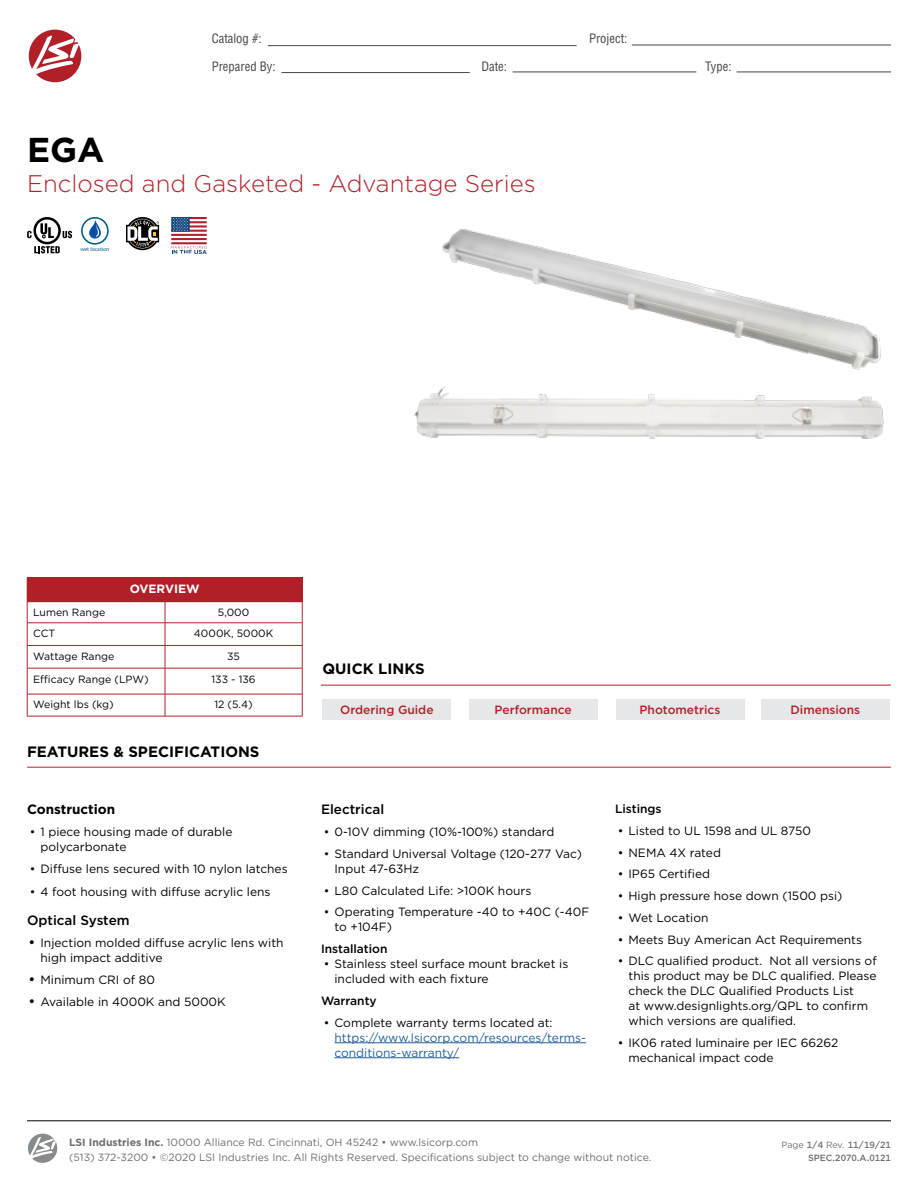
<style>
.page{position:relative;width:918px;height:1188px;background:#fff}
.page>*{position:absolute;margin:0;border:0;box-sizing:border-box;transform-origin:0 0}
.t1{font:700 34.5px "Gotham";color:#000}
.t2{font:300 24px "Gotham";color:#b12028}
.t3{font:700 15px "Gotham";color:#000}
.t4{font:500 13.5px "Gotham";color:#000}
.t5{font:700 13.5px "Gotham";color:#000}
.t6{font:condensed 12.6px "Helvetica";color:#474748}
.t7{font:12px/15px "Gotham";color:#000}
.t8{font:12px/15px "Gotham";color:#215e9e}
.t9{font:500 12px "Gotham";color:#b12028}
.t10{font:500 12px "Gotham";color:#000}
.t11{font:700 12px "Gotham";color:#fff}
.t12{font:10.5px/15px "Gotham";color:#706c6d}
.t13{font:10.5px "Gotham";color:#000}
.t14{font:500 9px/13.5px "Gotham";color:#6d6e71;text-align:right}
.t15{font:5.7px "Myriad Pro";color:#006189}
.s1{font-family:"Helvetica";font-stretch:condensed;font-size:12.75px}
.s2{font-weight:700}
.s3{font-weight:400}
</style>
<div class="page">
<hr style="left:268px;top:45px;width:309px;height:1px;background:#474748">
<hr style="left:632px;top:45px;width:259px;height:1px;background:#474748">
<hr style="left:513px;top:72px;width:183px;height:1px;background:#474748">
<hr style="left:737px;top:72px;width:154px;height:1px;background:#474748">
<hr style="left:282px;top:72px;width:188px;height:1px;background:#474748">
<div style="left:29px;top:30px;width:52px;height:52px;background:#b11f28;border-radius:50%"></div>
<svg style="left:31px;top:35px;width:49px;height:40px"></svg>
<svg style="left:28px;top:1134px;width:29px;height:29px"></svg>
<hr style="left:27px;top:1121px;width:864px;height:1px;background:#000">
<img style="left:442px;top:228px;width:439px;height:142px">
<hr style="left:27px;top:767px;width:864px;height:1px;background:#b12028">
<hr style="left:334px;top:1042px;width:252px;height:1px;background:#215e9e">
<hr style="left:334px;top:1057px;width:125px;height:1px;background:#215e9e">
<div style="left:27px;top:578px;width:275px;height:24px;background:#b12028"></div>
<hr style="left:27px;top:577px;width:138px;height:1px;background:#b12028">
<hr style="left:165px;top:577px;width:137px;height:1px;background:#b12028">
<hr style="left:27px;top:623px;width:138px;height:1px;background:#b12028">
<hr style="left:165px;top:623px;width:137px;height:1px;background:#b12028">
<hr style="left:27px;top:645px;width:138px;height:1px;background:#b12028">
<hr style="left:165px;top:645px;width:137px;height:1px;background:#b12028">
<hr style="left:27px;top:668px;width:138px;height:1px;background:#b12028">
<hr style="left:165px;top:668px;width:137px;height:1px;background:#b12028">
<hr style="left:27px;top:694px;width:138px;height:1px;background:#b12028">
<svg style="left:27px;top:602px;width:1px;height:114px"></svg>
<hr style="left:165px;top:694px;width:137px;height:1px;background:#b12028">
<svg style="left:165px;top:602px;width:1px;height:114px"></svg>
<svg style="left:302px;top:578px;width:1px;height:138px"></svg>
<hr style="left:27px;top:716px;width:138px;height:1px;background:#b12028">
<hr style="left:165px;top:716px;width:137px;height:1px;background:#b12028">
<hr style="left:321px;top:685px;width:570px;height:1px;background:#b12028">
<div style="left:322px;top:699px;width:129px;height:20px;background:#e6e7e8"></div>
<div style="left:469px;top:699px;width:129px;height:20px;background:#e6e7e8"></div>
<div style="left:616px;top:699px;width:128px;height:20px;background:#e6e7e8"></div>
<div style="left:761px;top:699px;width:129px;height:20px;background:#e6e7e8"></div>
<svg style="left:34px;top:246px;width:26px;height:7px"></svg>
<svg style="left:63px;top:231px;width:9px;height:7px"></svg>
<svg style="left:33px;top:217px;width:28px;height:27px"></svg>
<div style="left:36px;top:220px;width:22px;height:22px;background:#fff;border-radius:50%"></div>
<svg style="left:40px;top:223px;width:14px;height:15px"></svg>
<svg style="left:27px;top:231px;width:5px;height:7px"></svg>
<svg style="left:81px;top:217px;width:28px;height:28px"></svg>
<svg style="left:126px;top:217px;width:33px;height:33px"></svg>
<svg style="left:171px;top:246px;width:36px;height:7px"></svg>
<svg style="left:171px;top:219px;width:36px;height:22px"></svg>
<hr style="left:171px;top:234px;width:36px;height:2px;background:#b11f2c">
<hr style="left:171px;top:230px;width:36px;height:2px;background:#b11f2c">
<hr style="left:171px;top:242px;width:36px;height:2px;background:#b11f2c">
<hr style="left:171px;top:238px;width:36px;height:2px;background:#b11f2c">
<hr style="left:185px;top:225px;width:22px;height:3px;background:#b11f2c">
<hr style="left:185px;top:221px;width:22px;height:2px;background:#b11f2c">
<hr style="left:185px;top:217px;width:22px;height:2px;background:#b11f2c">
<div style="left:171px;top:217px;width:19px;height:15px;background:#14477d"></div>
<svg style="left:173px;top:218px;width:15px;height:13px"></svg>
<img style="left:414px;top:386px;width:470px;height:53px">
<p class="t6" style="left:212px;top:31px;width:51px">Catalog #:</p>
<p class="t6" style="left:589px;top:31px;width:40px">Project:</p>
<p class="t6" style="left:212px;top:59px;width:65px">Prepared By:</p>
<p class="t6" style="left:481px;top:59px;width:27px">Date:</p>
<p class="t6" style="left:705px;top:59px;width:28px">Type:</p>
<h1 class="t1" style="left:27px;top:127px;width:79px">EGA</h1>
<h2 class="t2" style="left:27px;top:168px;width:510px">Enclosed and Gasketed - Advantage Series</h2>
<p class="t15" style="left:80px;top:246px;width:31px">wet location</p>
<p class="t11" style="left:130px;top:581px;width:71px">OVERVIEW</p>
<p class="t13" style="left:33px;top:606px;width:74px">Lumen Range</p>
<p class="t13" style="left:218px;top:606px;width:33px">5,000</p>
<p class="t13" style="left:33px;top:627px;width:24px">CCT</p>
<p class="t13" style="left:194px;top:627px;width:81px">4000K, 5000K</p>
<p class="t13" style="left:33px;top:649px;width:83px">Wattage Range</p>
<p class="t13" style="left:227px;top:649px;width:14px">35</p>
<p class="t13" style="left:33px;top:672px;width:117px">Efficacy Range (LPW)</p>
<p class="t13" style="left:212px;top:672px;width:46px">133 - 136</p>
<p class="t13" style="left:33px;top:698px;width:82px">Weight lbs (kg)</p>
<p class="t13" style="left:214px;top:698px;width:40px">12 (5.4)</p>
<p class="t3" style="left:27px;top:742px;width:234px">FEATURES &amp; SPECIFICATIONS</p>
<p class="t5" style="left:27px;top:801px;width:90px">Construction</p>
<p class="t7" style="left:40px;top:824px;width:193px;text-indent:-11px">• 1 piece housing made of durable polycarbonate</p>
<p class="t7" style="left:30px;top:861px;width:260px">• Diffuse lens secured with 10 nylon latches</p>
<p class="t7" style="left:30px;top:884px;width:242px">• 4 foot housing with diffuse acrylic lens</p>
<p class="t4" style="left:27px;top:912px;width:104px">Optical System</p>
<p class="t7" style="left:40px;top:935px;width:245px;text-indent:-11px"><span class="s1">•</span> Injection molded diffuse acrylic lens with high impact additive</p>
<p class="t7" style="left:30px;top:972px;width:127px"><span class="s1">•</span> Minimum CRI of 80</p>
<p class="t7" style="left:30px;top:994px;width:198px"><span class="s1">•</span> Available in 4000K and 5000K</p>
<p class="t3" style="left:323px;top:659px;width:104px">QUICK LINKS</p>
<p class="t9" style="left:340px;top:702px;width:95px">Ordering Guide</p>
<p class="t9" style="left:495px;top:702px;width:79px">Performance</p>
<p class="t9" style="left:640px;top:702px;width:82px">Photometrics</p>
<p class="t9" style="left:791px;top:702px;width:71px">Dimensions</p>
<p class="t4" style="left:321px;top:801px;width:65px">Electrical</p>
<p class="t7" style="left:324px;top:824px;width:232px">• 0-10V dimming (10%-100%) standard</p>
<p class="t7" style="left:334px;top:846px;width:249px;text-indent:-11px">• Standard Universal Voltage (120-277 Vac)<br>Input 47-63Hz</p>
<p class="t7" style="left:324px;top:883px;width:209px">• L80 Calculated Life: &gt;100K hours</p>
<p class="t7" style="left:334px;top:904px;width:256px;text-indent:-11px">• Operating Temperature -40 to +40C (-40F to +104F)</p>
<p class="t10" style="left:321px;top:941px;width:68px">Installation</p>
<p class="t7" style="left:334px;top:956px;width:235px;text-indent:-11px">• Stainless steel surface mount bracket is included with each fixture</p>
<p class="t10" style="left:321px;top:993px;width:57px">Warranty</p>
<p class="t7" style="left:324px;top:1015px;width:231px">• Complete warranty terms located at:</p>
<p class="t8" style="left:334px;top:1030px;width:253px">https://www.lsicorp.com/resources/terms&shy;conditions-warranty/</p>
<p class="t10" style="left:615px;top:801px;width:48px">Listings</p>
<p class="t7" style="left:618px;top:823px;width:195px">• Listed to UL 1598 and UL 8750</p>
<p class="t7" style="left:618px;top:845px;width:105px">• NEMA 4X rated</p>
<p class="t7" style="left:618px;top:866px;width:94px">• IP65 Certified</p>
<p class="t7" style="left:618px;top:888px;width:226px">• High pressure hose down (1500 psi)</p>
<p class="t7" style="left:618px;top:910px;width:92px">• Wet Location</p>
<p class="t7" style="left:618px;top:932px;width:246px">• Meets Buy American Act Requirements</p>
<p class="t7" style="left:628px;top:953px;width:250px;text-indent:-11px">• DLC qualified product. Not all versions of this product may be DLC qualified. Please check the DLC Qualified Products List<br>at www.designlights.org/QPL to confirm which versions are qualified.</p>
<p class="t7" style="left:628px;top:1035px;width:211px;text-indent:-11px">• IK06 rated luminaire per IEC 66262 mechanical impact code</p>
<p class="t12" style="left:69px;top:1135px;width:584px"><span class="s2">LSI Industries Inc.</span> 10000 Alliance Rd. Cincinnati, OH 45242 • www.lsicorp.com<br>(513) 372-3200 • ©2020 LSI Industries Inc. All Rights Reserved. Specifications subject to change without notice.</p>
<p class="t14" style="left:782px;top:1137px;width:111px"><span class="s3">Page</span> 1/4 <span class="s3">Rev.</span> 11/19/21<br>SPEC.2070.A.0121</p>
</div>
